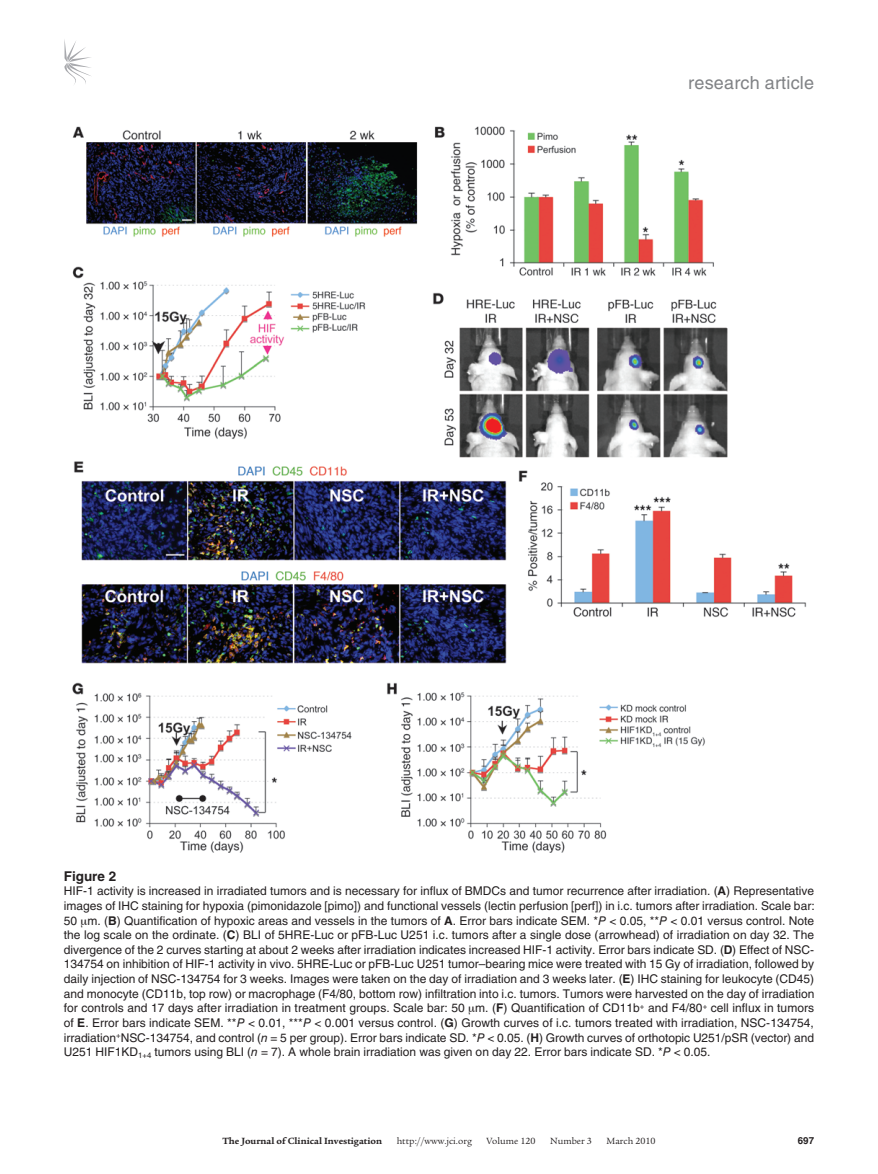
<style>
.page{position:relative;width:878px;height:1174px;background:#fff}
.page>*{position:absolute;margin:0;border:0;box-sizing:border-box;transform-origin:0 0}
.t1{font:18px "Helvetica LT Std";letter-spacing:.01em;color:#808285}
.t2{font:700 13.5px "Helvetica LT Std";color:#231f20}
.t3{font:12px/14.7px "Helvetica LT Std";color:#231f20;text-align:justify}
.t4{font:9.75px "Legacy Serif Std";color:#231f20}
.t5{font:700 9.75px "Legacy Serif Std";color:#231f20}
.t6{font:700 9.75px "Helvetica LT Std";color:#231f20}
.s1{font-weight:700}
.s2{font-style:italic}
</style>
<div class="page">
<svg style="left:64px;top:39px;width:27px;height:45px"></svg>
<img style="left:72px;top:126px;width:735px;height:727px">
<h1 class="t1" style="left:688px;top:72px;width:127px">research article</h1>
<p class="t2" style="left:64px;top:867px;width:54px">Figure 2</p>
<p class="t3" style="left:64px;top:883px;width:752px">HIF-1 activity is increased in irradiated tumors and is necessary for influx of BMDCs and tumor recurrence after irradiation. (<span class="s1">A</span>) Representative images of IHC staining for hypoxia (pimonidazole [pimo]) and functional vessels (lectin perfusion [perf]) in i.c. tumors after irradiation. Scale bar:<br>50 m. (<span class="s1">B</span>) Quantification of hypoxic areas and vessels in the tumors of <span class="s1">A</span>. Error bars indicate SEM. *<span class="s2">P</span> &lt; 0.05, **<span class="s2">P</span> &lt; 0.01 versus control. Note the log scale on the ordinate. (<span class="s1">C</span>) BLI of 5HRE-Luc or pFB-Luc U251 i.c. tumors after a single dose (arrowhead) of irradiation on day 32. The divergence of the 2 curves starting at about 2 weeks after irradiation indicates increased HIF-1 activity. Error bars indicate SD. (<span class="s1">D</span>) Effect of NSC-134754 on inhibition of HIF-1 activity in vivo. 5HRE-Luc or pFB-Luc U251 tumor–bearing mice were treated with 15 Gy of irradiation, followed by daily injection of NSC-134754 for 3 weeks. Images were taken on the day of irradiation and 3 weeks later. (<span class="s1">E</span>) IHC staining for leukocyte (CD45) and monocyte (CD11b, top row) or macrophage (F4/80, bottom row) infiltration into i.c. tumors. Tumors were harvested on the day of irradiation for controls and 17 days after irradiation in treatment groups. Scale bar: 50 m. (<span class="s1">F</span>) Quantification of CD11b<sup>+</sup> and F4/80<sup>+</sup> cell influx in tumors of <span class="s1">E</span>. Error bars indicate SEM. **<span class="s2">P</span> &lt; 0.01, ***<span class="s2">P</span> &lt; 0.001 versus control. (<span class="s1">G</span>) Growth curves of i.c. tumors treated with irradiation, NSC-134754, irradiation<sup>+</sup>NSC-134754, and control (<span class="s2">n</span> = 5 per group). Error bars indicate SD. *<span class="s2">P</span> &lt; 0.05. (<span class="s1">H</span>) Growth curves of orthotopic U251/pSR (vector) and U251 HIF1KD<sub>1+4</sub> tumors using BLI (<span class="s2">n</span> = 7). A whole brain irradiation was given on day 22. Error bars indicate SD. *<span class="s2">P</span> &lt; 0.05.</p>
<p class="t5" style="left:222px;top:1135px;width:161px">The Journal of Clinical Investigation</p>
<p class="t4" style="left:396px;top:1135px;width:77px">http://www.jci.org</p>
<p class="t4" style="left:486px;top:1135px;width:50px">Volume 120</p>
<p class="t4" style="left:550px;top:1135px;width:43px">Number 3</p>
<p class="t4" style="left:606px;top:1135px;width:51px">March 2010</p>
<p class="t6" style="left:797px;top:1134px;width:18px">697</p>
</div>
